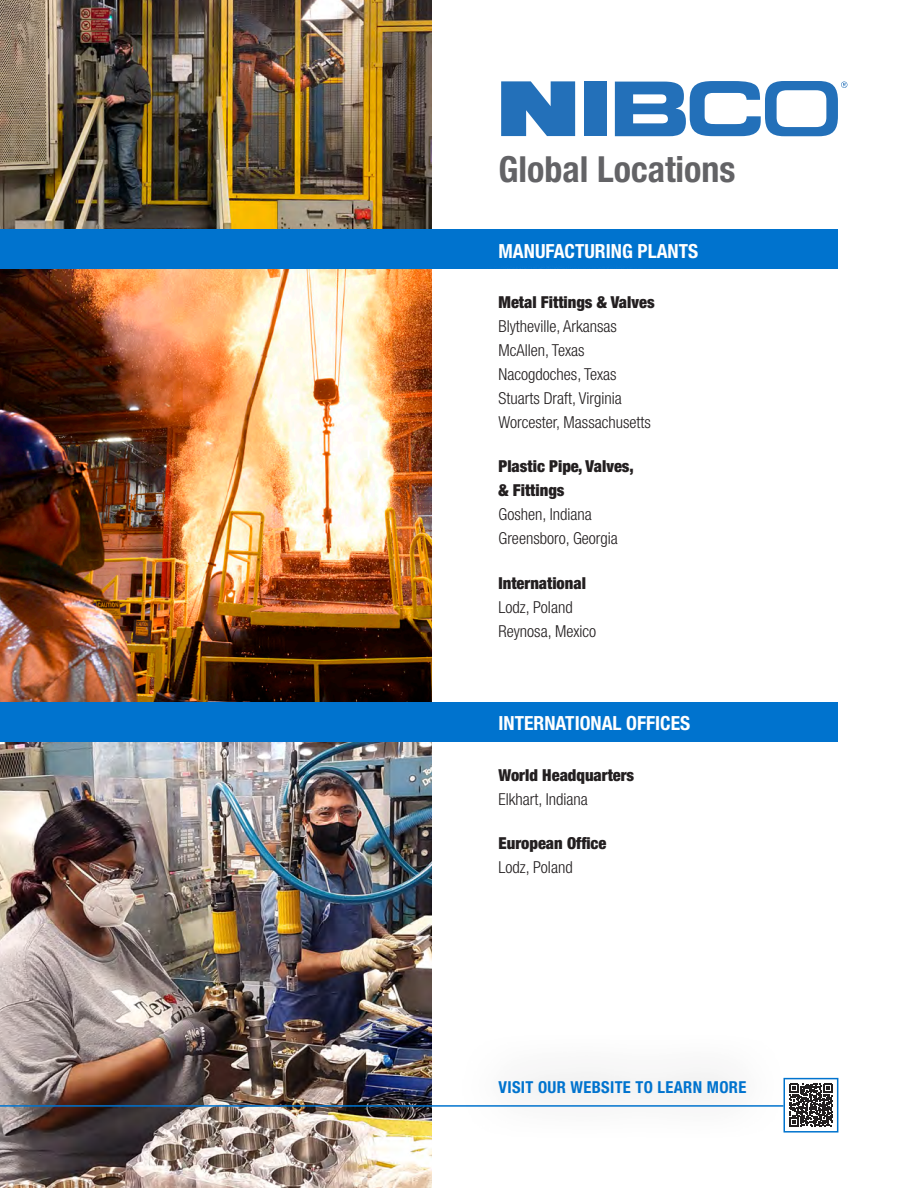
<style>
.page{position:relative;width:918px;height:1188px;background:#fff}
.page>*{position:absolute;margin:0;border:0;box-sizing:border-box;transform-origin:0 0}
.t1{font:700 condensed 36px "Helvetica Neue LT Std";color:#636366}
.t2{font:700 condensed 19.5px "Helvetica Neue LT Std";color:#fff}
.t3{font:300 condensed 16.5px "Helvetica Neue LT Std";color:#231f20}
.t4{font:900 condensed 16.5px/24px "Helvetica Neue LT Std";color:#231f20}
.t5{font:700 condensed 16.5px "Helvetica Neue LT Std";letter-spacing:.02em;color:#0073ce}
</style>
<div class="page">
<img style="left:0;top:0;width:431px;height:230px">
<img style="left:0;top:269px;width:431px;height:433px">
<img style="left:0;top:741px;width:431px;height:447px">
<div style="left:0;top:230px;width:837px;height:39px;background:#0073ce"></div>
<div style="left:466px;top:264px;width:220px;height:406px;background:#fff"></div>
<svg style="left:790px;top:1084px;width:42px;height:43px"></svg>
<div style="left:784px;top:1078px;width:54px;height:55px;border:2px solid #0073ce"></div>
<div style="left:0;top:702px;width:837px;height:39px;background:#0073ce"></div>
<div style="left:584px;top:82px;width:22px;height:54px;background:#2370b9"></div>
<svg style="left:501px;top:81px;width:74px;height:55px;background:#4083c2"></svg>
<svg style="left:615px;top:81px;width:232px;height:55px"></svg>
<div style="left:455px;top:1031px;width:335px;height:111px;background:#fbfbfb"></div>
<hr style="left:0;top:1105px;width:784px;height:2px;background:#0073ce">
<p class="t1" style="left:499px;top:147px;width:239px">Global Locations</p>
<p class="t2" style="left:499px;top:239px;width:201px">MANUFACTURING PLANTS</p>
<p class="t4" style="left:499px;top:290px;width:158px">Metal Fittings &amp; Valves</p>
<p class="t3" style="left:499px;top:317px;width:120px">Blytheville, Arkansas</p>
<p class="t3" style="left:499px;top:341px;width:88px">McAllen, Texas</p>
<p class="t3" style="left:499px;top:365px;width:120px">Nacogdoches, Texas</p>
<p class="t3" style="left:499px;top:389px;width:125px">Stuarts Draft, Virginia</p>
<p class="t3" style="left:499px;top:413px;width:154px">Worcester, Massachusetts</p>
<p class="t4" style="left:499px;top:454px;width:137px">Plastic Pipe, Valves, &amp; Fittings</p>
<p class="t3" style="left:499px;top:505px;width:95px">Goshen, Indiana</p>
<p class="t3" style="left:499px;top:529px;width:121px">Greensboro, Georgia</p>
<p class="t4" style="left:499px;top:571px;width:89px">International</p>
<p class="t3" style="left:499px;top:597px;width:76px">Lodz, Poland</p>
<p class="t3" style="left:499px;top:621px;width:99px">Reynosa, Mexico</p>
<p class="t2" style="left:499px;top:711px;width:193px">INTERNATIONAL OFFICES</p>
<p class="t4" style="left:499px;top:763px;width:137px">World Headquarters</p>
<p class="t3" style="left:499px;top:789px;width:91px">Elkhart, Indiana</p>
<p class="t4" style="left:499px;top:831px;width:109px">European Office</p>
<p class="t3" style="left:499px;top:858px;width:76px">Lodz, Poland</p>
<p class="t5" style="left:499px;top:1077px;width:249px">VISIT OUR WEBSITE TO LEARN MORE</p>
</div>
